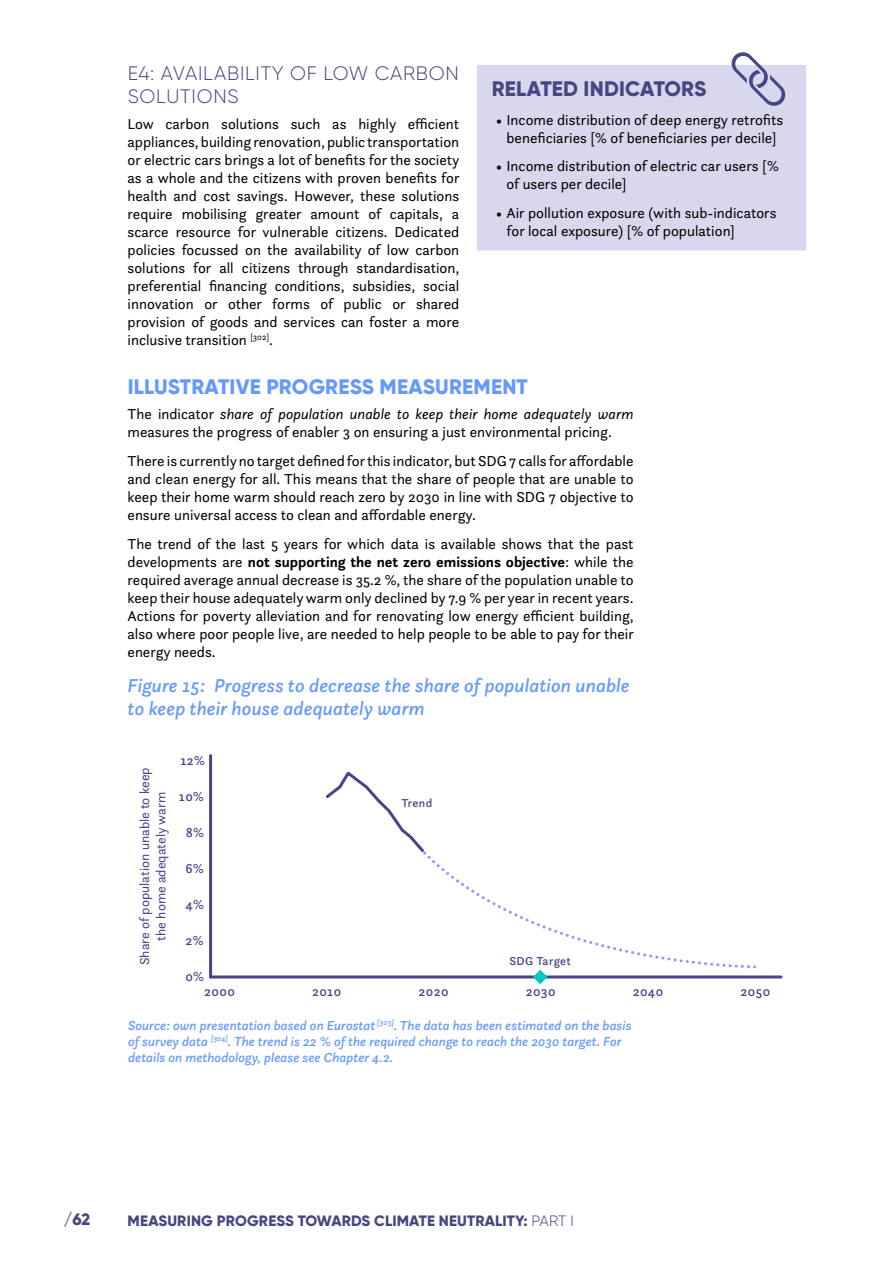
<style>
.page{position:relative;width:893px;height:1263px;background:#fff}
.page>*{position:absolute;margin:0;border:0;box-sizing:border-box;transform-origin:0 0}
.H1_2{font:800 21px "Gilroy";letter-spacing:.01em;color:#69f}
.indicator_box_title{font:800 21px "Gilroy";letter-spacing:.01em;color:#454782}
.H4_GRAPH_CAPTION{font:italic 500 19.5px/23.4px "Questa Sans";color:#69f}
.t1{font:300 19.5px/23.4px "Gilroy";letter-spacing:.04em;color:#464682}
.t2{font:800 16.5px "Gilroy";color:#464682}
.body{font:15px/18px "Questa Sans";color:#000}
.t3{font:800 15px "Gilroy";letter-spacing:.01em;color:#464682}
.Graph_box_sub_title{font:italic 500 13.5px/16.2px "Questa Sans";color:#69f}
.t4{font:13.5px/16.2px "Questa Sans";color:#49438b;text-align:center}
.t5{font:500 13.5px "Questa Sans";letter-spacing:.03em;color:#49438b}
.t6{font:500 12px "Questa Sans";letter-spacing:.03em;color:#49438b}
.s1{font-style:italic}
.s2{font-weight:700}
.s3{font-weight:300}
</style>
<div class="page">
<div style="left:477px;top:64px;width:330px;height:187px;background:#d8d7ed"></div>
<hr style="left:476px;top:64px;width:331px;height:1px;background:#fff">
<hr style="left:806px;top:65px;width:1px;height:186px;background:#fff">
<svg style="left:731px;top:52px;width:55px;height:54px"></svg>
<hr style="left:211px;top:975px;width:570px;height:3px;background:#49438b">
<hr style="left:209px;top:755px;width:3px;height:222px;background:#49438b">
<svg style="left:323px;top:771px;width:435px;height:213px"></svg>
<h3 class="t1" style="left:128px;top:61px;width:333px">E4: AVAILABILITY OF LOW CARBON<br>SOLUTIONS</h3>
<p class="body" style="left:128px;top:114px;width:333px;text-align:justify">Low carbon solutions such as highly efficient appliances, building renovation, public transportation or electric cars brings a lot of benefits for the society as a whole and the citizens with proven benefits for health and cost savings. However, these solutions require mobilising greater amount of capitals, a scarce resource for vulnerable citizens. Dedicated policies focussed on the availability of low carbon solutions for all citizens through standardisation, preferential financing conditions, subsidies, social innovation or other forms of public or shared provision of goods and services can foster a more inclusive transition <sup>[302]</sup>.</p>
<p class="indicator_box_title" style="left:492px;top:76px;width:216px">RELATED INDICATORS</p>
<p class="body" style="left:496px;top:110px;width:289px;text-align:center">• Income distribution of deep energy retrofits beneficiaries [% of beneficiaries per decile]</p>
<p class="body" style="left:506px;top:157px;width:274px;text-indent:-11px">• Income distribution of electric car users [% of users per decile]</p>
<p class="body" style="left:506px;top:204px;width:272px;text-indent:-11px">• Air pollution exposure (with sub-indicators for local exposure) [% of population]</p>
<p class="H1_2" style="left:128px;top:373px;width:402px">ILLUSTRATIVE PROGRESS MEASUREMENT</p>
<p class="body" style="left:128px;top:405px;width:508px">The indicator <span class="s1">share of population unable to keep their home adequately warm </span>measures the progress of enabler 3 on ensuring a just environmental pricing.</p>
<p class="body" style="left:128px;top:451px;width:508px;text-align:justify">There is currently no target defined for this indicator, but SDG 7 calls for affordable and clean energy for all. This means that the share of people that are unable to keep their home warm should reach zero by 2030 in line with SDG 7 objective to ensure universal access to clean and affordable energy.</p>
<p class="body" style="left:128px;top:534px;width:508px;text-align:justify">The trend of the last 5 years for which data is available shows that the past developments are <span class="s2">not supporting the net zero emissions objective</span>: while the required average annual decrease is 35.2 %, the share of the population unable to keep their house adequately warm only declined by 7.9 % per year in recent years.<br>Actions for poverty alleviation and for renovating low energy efficient building, also where poor people live, are needed to help people to be able to pay for their energy needs.</p>
<p class="H4_GRAPH_CAPTION" style="left:128px;top:673px;width:504px">Figure 15: Progress to decrease the share of population unable to keep their house adequately warm</p>
<p class="t4" style="left:136px;top:965px;width:199px;rotate:-90deg">Share of population unable to keep the home adeqately warm</p>
<p class="t5" style="left:180px;top:752px;width:26px">12%</p>
<p class="t5" style="left:179px;top:788px;width:27px">10%</p>
<p class="t5" style="left:186px;top:824px;width:20px">8%</p>
<p class="t5" style="left:186px;top:860px;width:20px">6%</p>
<p class="t5" style="left:185px;top:896px;width:20px">4%</p>
<p class="t5" style="left:186px;top:932px;width:20px">2%</p>
<p class="t5" style="left:185px;top:968px;width:20px">0%</p>
<p class="t6" style="left:401px;top:795px;width:32px">Trend</p>
<p class="t6" style="left:509px;top:953px;width:63px">SDG Target</p>
<p class="t5" style="left:204px;top:983px;width:32px">2000</p>
<p class="t5" style="left:312px;top:983px;width:31px">2010</p>
<p class="t5" style="left:418px;top:983px;width:32px">2020</p>
<p class="t5" style="left:526px;top:983px;width:31px">2030</p>
<p class="t5" style="left:633px;top:983px;width:32px">2040</p>
<p class="t5" style="left:740px;top:983px;width:31px">2050</p>
<p class="Graph_box_sub_title" style="left:128px;top:1017px;width:505px">Source: own presentation based on Eurostat <sup>[303]</sup>. The data has been estimated on the basis of survey data <sup>[304]</sup>. The trend is 22 % of the required change to reach the 2030 target. For details on methodology, please see Chapter 4.2.</p>
<p class="t2" style="left:64px;top:1209px;width:28px">/62</p>
<p class="t3" style="left:128px;top:1211px;width:448px">MEASURING PROGRESS TOWARDS CLIMATE NEUTRALITY: <span class="s3">PART I</span></p>
</div>
